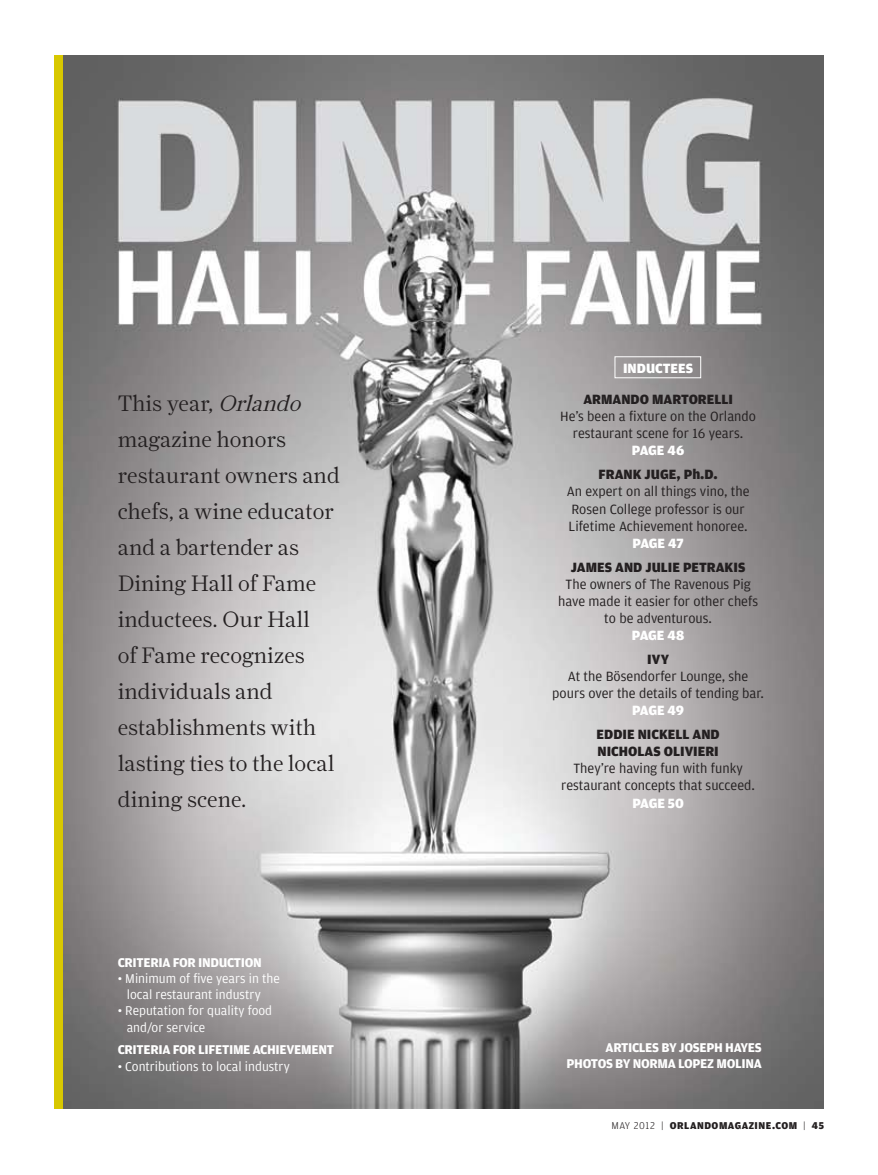
<style>
.page{position:relative;width:878px;height:1175px;background:#fff}
.page>*{position:absolute;margin:0;border:0;box-sizing:border-box;transform-origin:0 0}
.t1{font:300 22.5px/36px "Farnham Display";color:#231f20}
.t2{font:14.25px/17.1px "Amplitude";color:#231f20;text-align:center}
.t3{font:900 14.25px/17.1px "Amplitude";color:#231f20}
.t4{font:900 14.25px "Amplitude";color:#fff}
.t5{font:13.5px/16.2px "Amplitude";color:#fff}
.t6{font:700 13.5px/16.2px "Amplitude";letter-spacing:-.025em;color:#fff;text-align:right}
.t7{font:900 10.5px "Amplitude";letter-spacing:.05em;color:#231f20}
.s1{font-style:italic}
.s2{font-weight:300}
</style>
<div class="page">
<img style="left:63px;top:56px;width:760px;height:1052px">
<div style="left:54px;top:56px;width:9px;height:1053px;background:#d8c800"></div>
<div style="left:614px;top:356px;width:87px;height:22px;border:1px solid #fff"></div>
<h1 class="t1" style="left:118px;top:384px;width:224px">This year, <span class="s1">Orlando </span>magazine honors restaurant owners and chefs, a wine educator and a bartender as<br>Dining Hall of Fame inductees. Our Hall<br>of Fame recognizes individuals and establishments with lasting ties to the local dining scene.</h1>
<p class="t6" style="left:118px;top:953px;width:146px">CRITERIA FOR INDUCTION</p>
<p class="t5" style="left:127px;top:970px;width:155px;text-indent:-9px">• Minimum of five years in the local restaurant industry</p>
<p class="t5" style="left:127px;top:1002px;width:147px;text-indent:-9px">• Reputation for quality food and/or service</p>
<p class="t6" style="left:118px;top:1041px;width:15px">CRITERIA</p>
<p class="t6" style="left:173px;top:1041px;width:40px">FOR LIFETIME</p>
<p class="t6" style="left:253px;top:1041px;width:15px">ACHIE</p>
<p class="t6" style="left:286px;top:1041px;width:17px">VEMENT</p>
<p class="t5" style="left:118px;top:1057px;width:174px">• Contributions to local industry</p>
<p class="t4" style="left:623px;top:359px;width:72px">INDUCTEES</p>
<p class="t3" style="left:583px;top:390px;width:151px">ARMANDO MARTORELLI</p>
<p class="t2" style="left:560px;top:407px;width:197px">He’s been a fixture on the Orlando restaurant scene for 16 years.</p>
<p class="t4" style="left:632px;top:442px;width:54px">PAGE 46</p>
<p class="t3" style="left:598px;top:465px;width:121px">FRANK JUGE, Ph.D.</p>
<p class="t2" style="left:566px;top:483px;width:184px;text-align:left">An expert on all things vino, the<br>Rosen College professor is our<br>Lifetime Achievement honoree.</p>
<p class="t4" style="left:632px;top:534px;width:53px">PAGE 47</p>
<p class="t3" style="left:571px;top:558px;width:176px">JAMES AND JULIE PETRAKIS</p>
<p class="t2" style="left:558px;top:575px;width:201px">The owners of The Ravenous Pig have made it easier for other chefs to be adventurous.</p>
<p class="t4" style="left:632px;top:626px;width:54px">PAGE 48</p>
<p class="t3" style="left:647px;top:650px;width:23px">IVY</p>
<p class="t2" style="left:552px;top:667px;width:213px">At the Bösendorfer Lounge, she pours over the details of tending bar.</p>
<p class="t4" style="left:632px;top:701px;width:54px">PAGE 49</p>
<p class="t3" style="left:596px;top:725px;width:125px">EDDIE NICKELL AND<br>NICHOLAS OLIVIERI</p>
<p class="t2" style="left:561px;top:759px;width:195px">They’re having fun with funky restaurant concepts that succeed.</p>
<p class="t4" style="left:632px;top:794px;width:53px">PAGE 50</p>
<p class="t6" style="left:566px;top:1039px;width:197px">ARTICLES BY JOSEPH HAYES<br>PHOTOS BY NORMA LOPEZ MOLINA</p>
<p class="t7" style="left:611px;top:1119px;width:214px"><span class="s2">MAY 2012 |</span> ORLANDOMAGAZINE.COM <span class="s2">|</span> 45</p>
</div>
